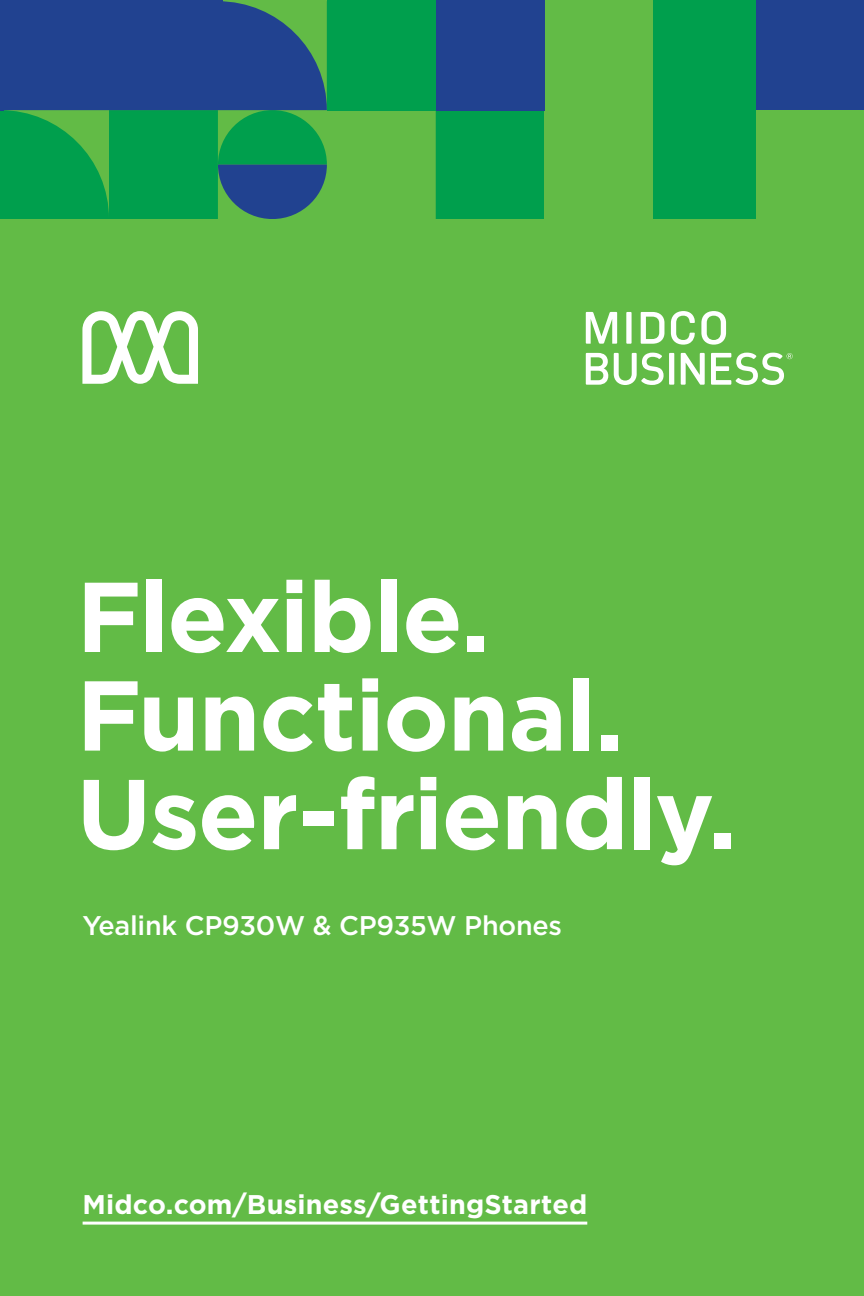
<style>
.page{position:relative;width:864px;height:1296px;background:#62bb46}
.page>*{position:absolute;margin:0;border:0;box-sizing:border-box;transform-origin:0 0}
.t1{font:700 99px/98.7px "Gotham";letter-spacing:-.015em;color:#fff}
.t2{font:700 27px "Gotham";letter-spacing:.005em;color:#fff}
.t3{font:500 27px "Gotham";letter-spacing:-.01em;color:#fff}
</style>
<div class="page">
<svg style="left:327px;top:110px;width:217px;height:109px"></svg>
<svg style="left:1px;top:1px;width:326px;height:218px;background:#1c726e"></svg>
<div style="left:756px;top:0;width:108px;height:110px;background:#214290"></div>
<div style="left:435px;top:0;width:110px;height:110px;background:#214290"></div>
<div style="left:327px;top:0;width:108px;height:110px;background:#009f4d"></div>
<div style="left:654px;top:0;width:102px;height:219px;background:#009f4d"></div>
<div style="left:0;top:0;width:222px;height:9px;background:#214290"></div>
<hr style="left:83px;top:1222px;width:504px;height:3px;background:#fff">
<svg style="left:82px;top:311px;width:116px;height:73px"></svg>
<svg style="left:681px;top:353px;width:24px;height:32px"></svg>
<svg style="left:586px;top:353px;width:22px;height:32px"></svg>
<svg style="left:614px;top:353px;width:50px;height:32px"></svg>
<div style="left:669px;top:353px;width:5px;height:32px;background:#fff"></div>
<div style="left:626px;top:312px;width:6px;height:32px;background:#fff"></div>
<svg style="left:641px;top:312px;width:23px;height:32px"></svg>
<svg style="left:671px;top:311px;width:24px;height:34px"></svg>
<svg style="left:701px;top:311px;width:25px;height:34px"></svg>
<svg style="left:586px;top:312px;width:31px;height:32px"></svg>
<svg style="left:711px;top:353px;width:82px;height:32px"></svg>
<hr style="left:0;top:110px;width:1px;height:109px;background:#009f4d">
<hr style="left:0;top:0;width:4px;height:110px;background:#214290">
<p class="t1" style="left:76px;top:567px;width:661px">Flexible.<br>Functional.<br>User-friendly.</p>
<p class="t3" style="left:82px;top:908px;width:481px">Yealink CP930W &amp; CP935W Phones</p>
<p class="t2" style="left:83px;top:1187px;width:506px">Midco.com/Business/GettingStarted</p>
</div>
